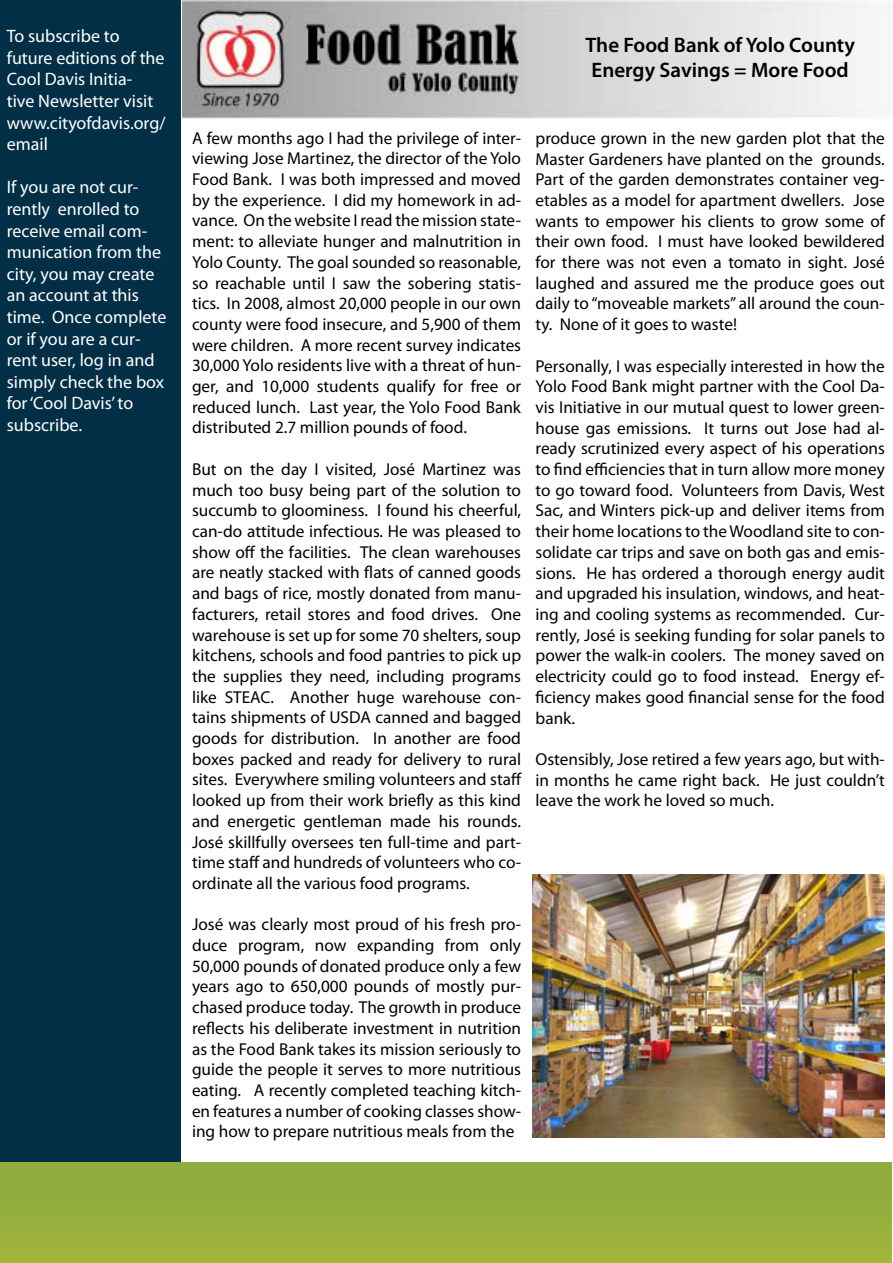
<style>
.page{position:relative;width:893px;height:1263px;background:#fff}
.page>*{position:absolute;margin:0;border:0;box-sizing:border-box;transform-origin:0 0}
.t1{font:600 21px/25.2px "Myriad Pro";color:#000}
.t2{font:18px/21.6px "Myriad Pro";color:#fff}
.t3{font:17.25px/20.7px "Myriad Pro";color:#000;text-align:justify}
</style>
<div class="page">
<div style="left:0;top:0;width:181px;height:1263px;background:#032f46"></div>
<div style="left:0;top:1163px;width:891px;height:100px;background:#95ae3d"></div>
<img style="left:182px;top:0;width:686px;height:119px">
<img style="left:533px;top:874px;width:352px;height:264px">
<p class="t2" style="left:7px;top:25px;width:160px">To subscribe to future editions of the<br>Cool Davis Initia-<br>tive Newsletter visit www.cityofdavis.org/ email</p>
<p class="t2" style="left:7px;top:176px;width:161px">If you are not cur&shy;rently enrolled to receive email com&shy;munication from the city, you may create an account at this time. Once complete or if you are a cur&shy;rent user, log in and simply check the box for ‘Cool Davis’ to subscribe.</p>
<p class="t1" style="left:585px;top:32px;width:271px">The Food Bank of Yolo County<br>Energy Savings = More Food</p>
<p class="t3" style="left:192px;top:127px;width:331px">A few months ago I had the privilege of inter&shy;viewing Jose Martinez, the director of the Yolo Food Bank. I was both impressed and moved by the experience. I did my homework in ad&shy;vance. On the website I read the mission state&shy;ment: to alleviate hunger and malnutrition in Yolo County. The goal sounded so reasonable, so reachable until I saw the sobering statis&shy;tics. In 2008, almost 20,000 people in our own county were food insecure, and 5,900 of them were children. A more recent survey indicates 30,000 Yolo residents live with a threat of hun&shy;ger, and 10,000 students qualify for free or reduced lunch. Last year, the Yolo Food Bank distributed 2.7 million pounds of food.</p>
<p class="t3" style="left:192px;top:458px;width:331px">But on the day I visited, José Martinez was much too busy being part of the solution to succumb to gloominess. I found his cheerful, can-do attitude infectious. He was pleased to show off the facilities. The clean warehouses are neatly stacked with flats of canned goods and bags of rice, mostly donated from manu&shy;facturers, retail stores and food drives. One warehouse is set up for some 70 shelters, soup kitchens, schools and food pantries to pick up the supplies they need, including programs like STEAC. Another huge warehouse con&shy;tains shipments of USDA canned and bagged goods for distribution. In another are food boxes packed and ready for delivery to rural sites. Everywhere smiling volunteers and staff looked up from their work briefly as this kind and energetic gentleman made his rounds.<br>José skillfully oversees ten full-time and part&shy;time staff and hundreds of volunteers who co&shy;ordinate all the various food programs.</p>
<p class="t3" style="left:192px;top:914px;width:331px">José was clearly most proud of his fresh pro&shy;duce program, now expanding from only 50,000 pounds of donated produce only a few years ago to 650,000 pounds of mostly pur&shy;chased produce today. The growth in produce reflects his deliberate investment in nutrition as the Food Bank takes its mission seriously to guide the people it serves to more nutritious eating. A recently completed teaching kitch&shy;en features a number of cooking classes show&shy;ing how to prepare nutritious meals from the</p>
<p class="t3" style="left:535px;top:127px;width:351px">produce grown in the new garden plot that the Master Gardeners have planted on the grounds.<br>Part of the garden demonstrates container veg&shy;etables as a model for apartment dwellers. Jose wants to empower his clients to grow some of their own food. I must have looked bewildered for there was not even a tomato in sight. José laughed and assured me the produce goes out daily to “moveable markets” all around the coun&shy;ty. None of it goes to waste!</p>
<p class="t3" style="left:535px;top:355px;width:351px">Personally, I was especially interested in how the Yolo Food Bank might partner with the Cool Da&shy;vis Initiative in our mutual quest to lower green&shy;house gas emissions. It turns out Jose had al&shy;ready scrutinized every aspect of his operations to find efficiencies that in turn allow more money to go toward food. Volunteers from Davis, West Sac, and Winters pick-up and deliver items from their home locations to the Woodland site to con&shy;solidate car trips and save on both gas and emis&shy;sions. He has ordered a thorough energy audit and upgraded his insulation, windows, and heat&shy;ing and cooling systems as recommended. Cur&shy;rently, José is seeking funding for solar panels to power the walk-in coolers. The money saved on electricity could go to food instead. Energy ef&shy;ficiency makes good financial sense for the food bank.</p>
<p class="t3" style="left:535px;top:748px;width:351px">Ostensibly, Jose retired a few years ago, but with&shy;in months he came right back. He just couldn’t leave the work he loved so much.</p>
</div>
